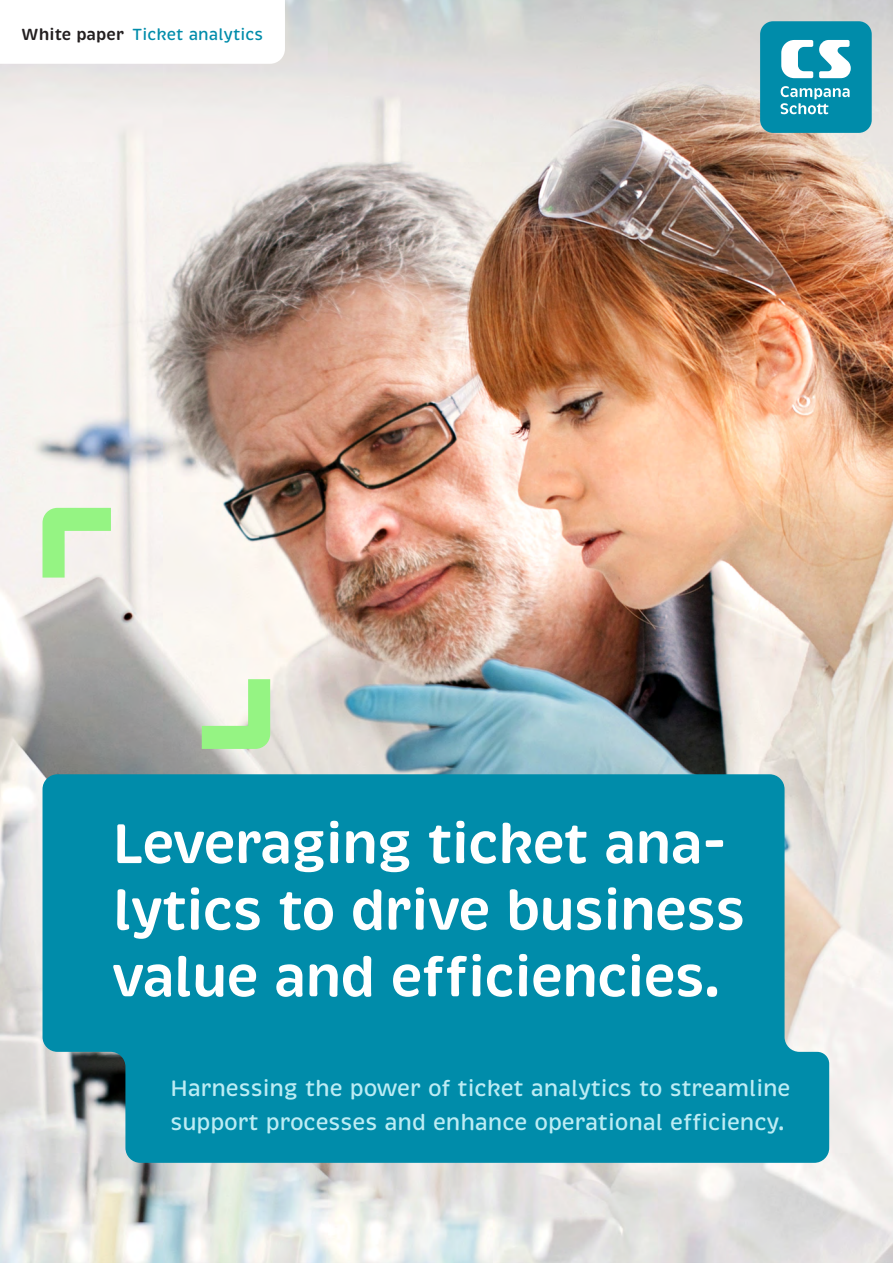
<style>
.page{position:relative;width:893px;height:1263px;background:#fff}
.page>*{position:absolute;margin:0;border:0;box-sizing:border-box;transform-origin:0 0}
.t1{font:600 57px/66.6px "Brevia";letter-spacing:-.02em;color:#fff}
.t2{font:500 22.8px/33.3px "Brevia";letter-spacing:-.005em;color:#bcecf4}
.t3{font:500 16.5px "Brevia";letter-spacing:.005em;color:#008caa}
.s1{font-weight:600;color:#231f20}
</style>
<div class="page">
<img style="left:0;top:0;width:893px;height:1263px">
<svg style="left:0;top:0;width:285px;height:64px"></svg>
<svg style="left:43px;top:774px;width:786px;height:389px;background:#0e90ab"></svg>
<svg style="left:202px;top:679px;width:68px;height:70px"></svg>
<svg style="left:43px;top:508px;width:68px;height:70px;background:#c2f2b5"></svg>
<div style="left:760px;top:21px;width:112px;height:112px;background:#008caa;border-radius:13px"></div>
<svg style="left:781px;top:40px;width:70px;height:38px"></svg>
<svg style="left:780px;top:86px;width:70px;height:28px"></svg>
<p class="t3" style="left:22px;top:24px;width:243px"><span class="s1">White paper</span> Ticket analytics</p>
<h1 class="t1" style="left:112px;top:811px;width:635px">Leveraging ticket ana&shy;lytics to drive business value and efficiencies.</h1>
<p class="t2" style="left:170px;top:1072px;width:622px">Harnessing the power of ticket analytics to streamline support processes and enhance operational efficiency.</p>
</div>
